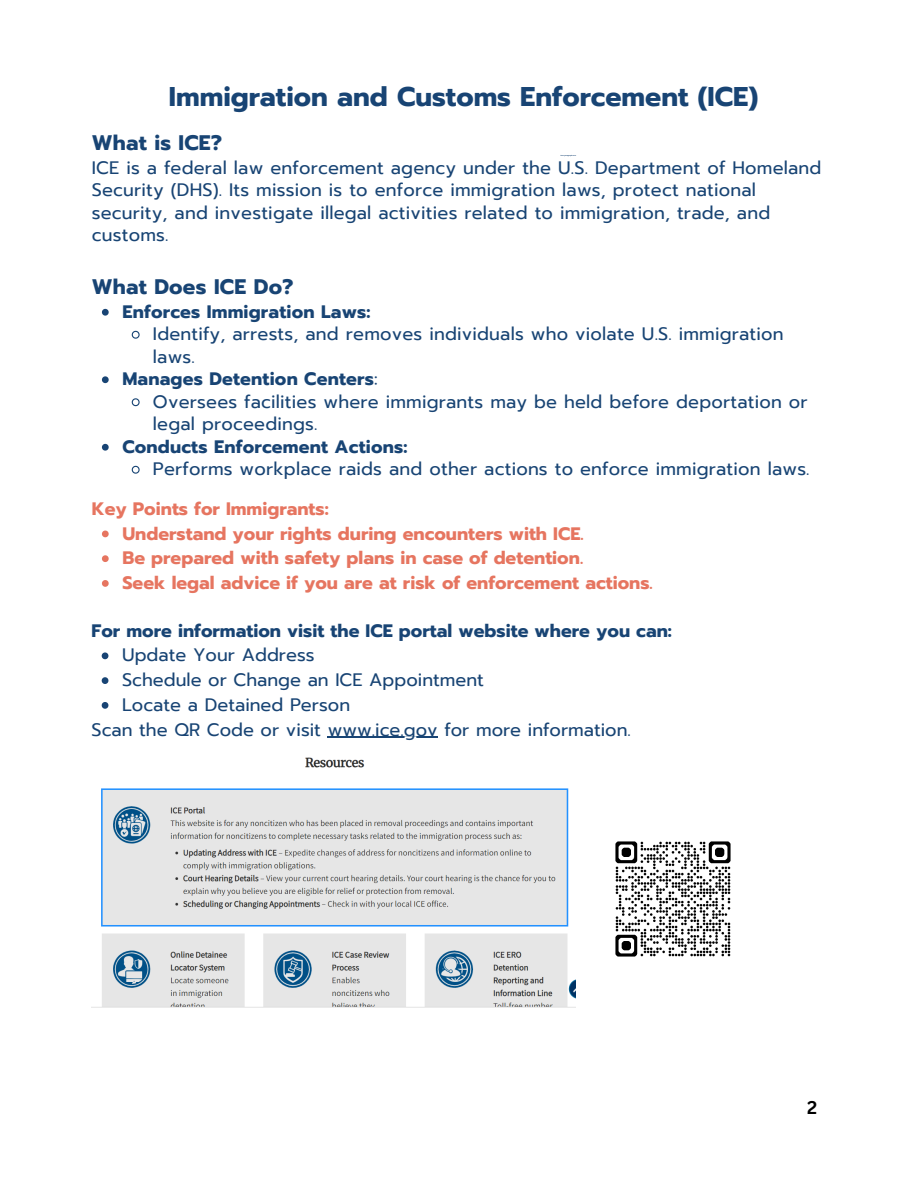
<style>
.page{position:relative;width:918px;height:1188px;background:#fff}
.page>*{position:absolute;margin:0;border:0;box-sizing:border-box;transform-origin:0 0}
.t1{font:700 27px "Prompt";color:#184474}
.t2{font:700 21px "Prompt";letter-spacing:.01em;color:#184474}
.t3{font:18px/22.5px "Prompt";letter-spacing:.01em;color:#184474}
.t4{font:700 18px "Prompt";color:#e67560}
.t5{font:700 18px "Prompt";letter-spacing:.01em;color:#184474}
.t6{font:700 18px "Canva Sans";color:#000}
.s1{font-weight:400}
</style>
<div class="page">
<svg style="left:102px;top:309px;width:7px;height:7px"></svg>
<svg style="left:131px;top:330px;width:9px;height:9px"></svg>
<svg style="left:102px;top:376px;width:7px;height:7px"></svg>
<svg style="left:131px;top:398px;width:9px;height:9px"></svg>
<svg style="left:102px;top:444px;width:7px;height:7px"></svg>
<svg style="left:131px;top:465px;width:9px;height:9px"></svg>
<img style="left:92px;top:758px;width:484px;height:250px">
<svg style="left:102px;top:652px;width:6px;height:7px"></svg>
<svg style="left:102px;top:677px;width:6px;height:7px"></svg>
<svg style="left:102px;top:702px;width:6px;height:7px"></svg>
<hr style="left:328px;top:737px;width:110px;height:1px;background:#184474">
<img style="left:615px;top:841px;width:116px;height:116px">
<svg style="left:102px;top:531px;width:7px;height:6px"></svg>
<svg style="left:102px;top:555px;width:7px;height:7px"></svg>
<svg style="left:102px;top:580px;width:7px;height:7px"></svg>
<h3 class="t1" style="left:169px;top:77px;width:591px">Immigration and Customs Enforcement (ICE)</h3>
<h4 class="t2" style="left:92px;top:127px;width:132px">What is ICE?</h4>
<h4 class="t3" style="left:92px;top:157px;width:731px">ICE is a federal law enforcement agency under the U.S. Department of Homeland Security (DHS). Its mission is to enforce immigration laws, protect national security, and investigate illegal activities related to immigration, trade, and customs.</h4>
<h2 class="t2" style="left:92px;top:271px;width:203px">What Does ICE Do?</h2>
<p class="t5" style="left:122px;top:298px;width:250px">Enforces Immigration Laws:</p>
<p class="t3" style="left:153px;top:323px;width:632px">Identify, arrests, and removes individuals who violate U.S. immigration laws.</p>
<p class="t5" style="left:122px;top:366px;width:257px">Manages Detention Centers<span class="s1">:</span></p>
<p class="t3" style="left:153px;top:391px;width:656px">Oversees facilities where immigrants may be held before deportation or legal proceedings.</p>
<p class="t5" style="left:122px;top:433px;width:287px">Conducts Enforcement Actions:</p>
<p class="t3" style="left:153px;top:458px;width:658px">Performs workplace raids and other actions to enforce immigration laws.</p>
<p class="t4" style="left:92px;top:495px;width:238px">Key Points for Immigrants:</p>
<p class="t4" style="left:122px;top:520px;width:463px">Understand your rights during encounters with ICE.</p>
<h4 class="t4" style="left:122px;top:545px;width:462px">Be prepared with safety plans in case of detention.</h4>
<p class="t4" style="left:122px;top:569px;width:532px">Seek legal advice if you are at risk of enforcement actions.</p>
<h1 class="t5" style="left:92px;top:617px;width:582px">For more information visit the ICE portal website where you can:</h1>
<p class="t3" style="left:122px;top:644px;width:194px">Update Your Address</p>
<h3 class="t3" style="left:122px;top:669px;width:363px">Schedule or Change an ICE Appointment</h3>
<p class="t3" style="left:122px;top:694px;width:230px">Locate a Detained Person</p>
<p class="t3" style="left:92px;top:718px;width:541px">Scan the QR Code or visit www.ice.gov for more information.</p>
<p class="t6" style="left:807px;top:1094px;width:12px">2</p>
</div>
